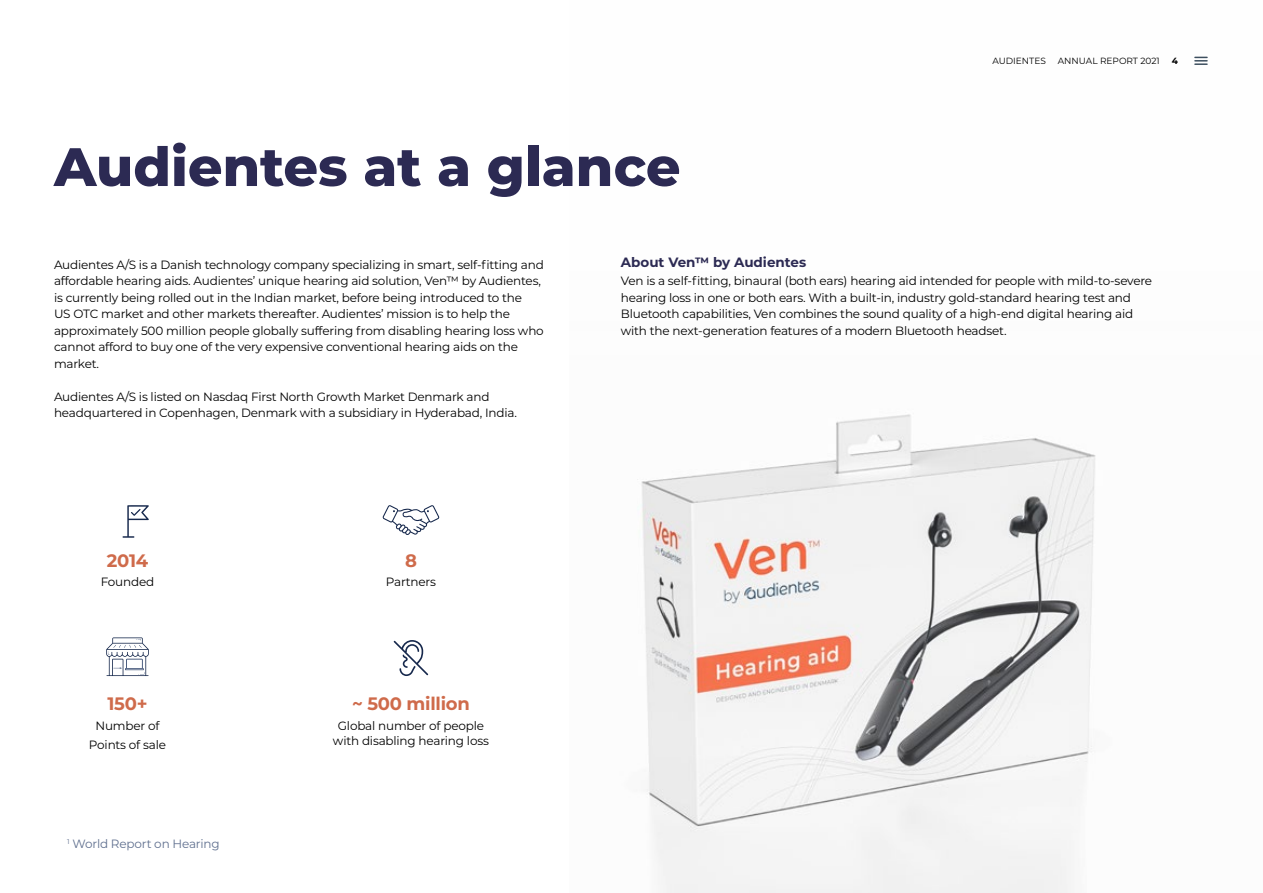
<style>
.page{position:relative;width:1263px;height:893px;background:#fff}
.page>*{position:absolute;margin:0;border:0;box-sizing:border-box;transform-origin:0 0}
.t1{font:800 54px "Montserrat";color:#2c2a53}
.t2{font:700 18px "Montserrat";letter-spacing:-.015em;color:#cf6b4b}
.t3{font:700 13.5px "Montserrat";color:#2c2a53}
.t4{font:12px/16.5px "Montserrat";letter-spacing:-.015em;color:#000}
.t5{font:12px "Montserrat";letter-spacing:-.015em;color:#60708f}
.t6{font:9px "Montserrat";color:#000}
.t7{font:700 9px "Montserrat";color:#000}
</style>
<div class="page">
<div style="left:570px;top:0;width:693px;height:893px;background:#fbfbfb"></div>
<img style="left:641px;top:414px;width:455px;height:479px">
<svg style="left:382px;top:505px;width:57px;height:30px"></svg>
<svg style="left:123px;top:505px;width:26px;height:33px"></svg>
<svg style="left:106px;top:637px;width:43px;height:39px"></svg>
<svg style="left:394px;top:640px;width:34px;height:36px"></svg>
<svg style="left:1194px;top:57px;width:14px;height:8px"></svg>
<h1 class="t1" style="left:54px;top:127px;width:628px">Audientes at a glance</h1>
<p class="t6" style="left:992px;top:55px;width:55px">AUDIENTES</p>
<p class="t6" style="left:1058px;top:55px;width:104px">ANNUAL REPORT 2021</p>
<p class="t7" style="left:1172px;top:54px;width:8px">4</p>
<p class="t4" style="left:54px;top:256px;width:491px">Audientes A/S is a Danish technology company specializing in smart, self-fitting and affordable hearing aids. Audientes’ unique hearing aid solution, Ven™ by Audientes, is currently being rolled out in the Indian market, before being introduced to the<br>US OTC market and other markets thereafter. Audientes’ mission is to help the approximately 500 million people globally suffering from disabling hearing loss who cannot afford to buy one of the very expensive conventional hearing aids on the market.</p>
<p class="t4" style="left:54px;top:388px;width:464px">Audientes A/S is listed on Nasdaq First North Growth Market Denmark and headquartered in Copenhagen, Denmark with a subsidiary in Hyderabad, India.</p>
<h2 class="t2" style="left:107px;top:547px;width:43px">2014</h2>
<p class="t4" style="left:101px;top:573px;width:55px">Founded</p>
<h2 class="t2" style="left:107px;top:691px;width:42px">150+</h2>
<p class="t4" style="left:89px;top:715px;width:79px;line-height:19.2px;text-align:center">Number of<br>Points of sale</p>
<p class="t5" style="left:67px;top:836px;width:154px"><sup>1</sup> World Report on Hearing</p>
<h2 class="t2" style="left:405px;top:547px;width:13px">8</h2>
<p class="t4" style="left:386px;top:573px;width:52px">Partners</p>
<h2 class="t2" style="left:352px;top:691px;width:119px">~ 500 million</h2>
<p class="t4" style="left:333px;top:717px;width:157px;line-height:15px;text-align:center">Global number of people with disabling hearing loss</p>
<p class="t3" style="left:621px;top:252px;width:187px">About Ven™ by Audientes</p>
<p class="t4" style="left:621px;top:272px;width:533px">Ven is a self-fitting, binaural (both ears) hearing aid intended for people with mild-to-severe hearing loss in one or both ears. With a built-in, industry gold-standard hearing test and Bluetooth capabilities, Ven combines the sound quality of a high-end digital hearing aid with the next-generation features of a modern Bluetooth headset.</p>
</div>
